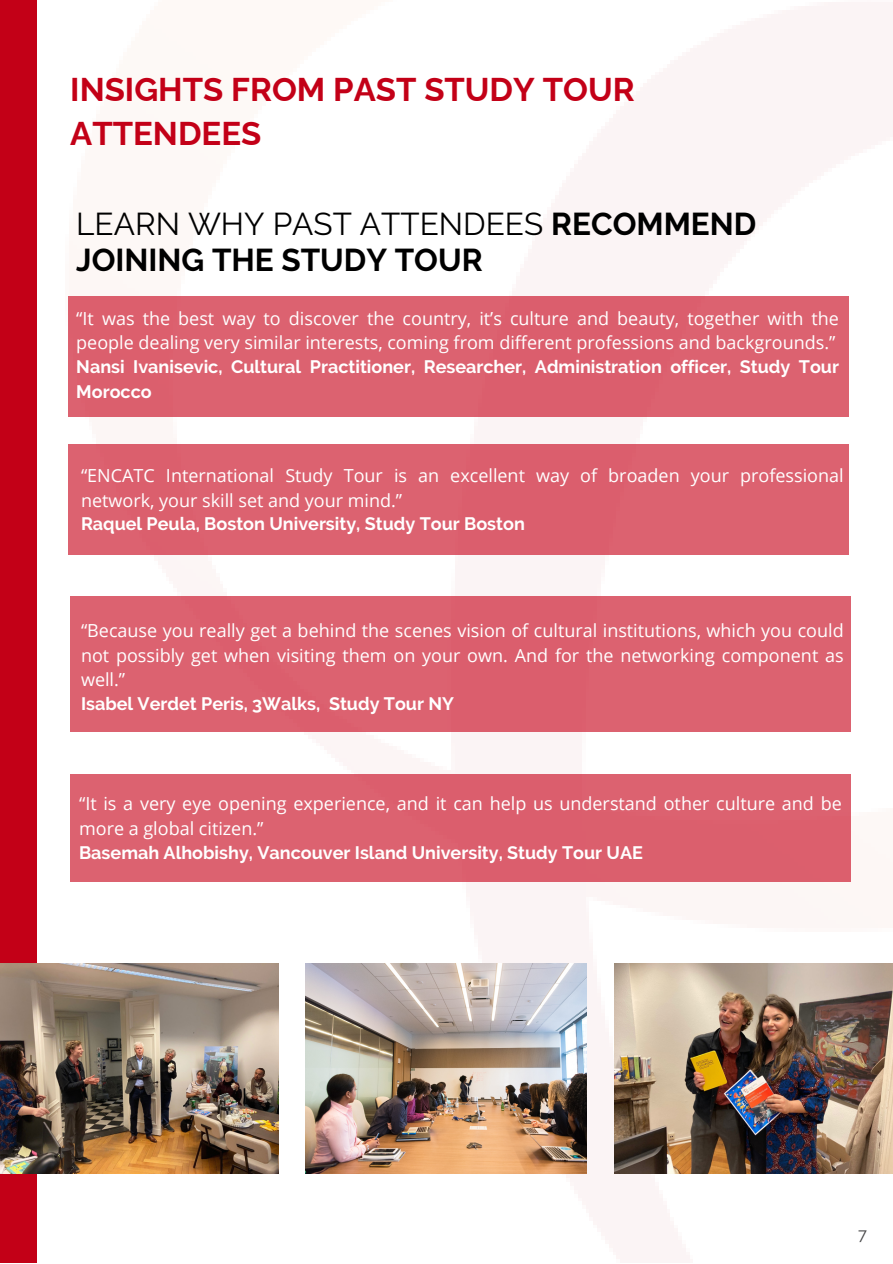
<style>
.page{position:relative;width:893px;height:1264px;background:#fff}
.page>*{position:absolute;margin:0;border:0;box-sizing:border-box;transform-origin:0 0}
.t1{font:700 32.85px/45px "Raleway";color:#c30017}
.t2{font:700 31.5px/36px "Raleway";color:#000}
.t3{font:18px/24.8px "Open Sans";color:#fff}
.t4{font:700 18px/24.8px "Raleway";color:#fff}
.t5{font:16.5px "Raleway";color:#434344}
.s1{font-weight:400}
</style>
<div class="page">
<img style="left:50px;top:2px;width:842px;height:1260px">
<div style="left:68px;top:296px;width:780px;height:120px;background:#dc6270"></div>
<div style="left:68px;top:444px;width:780px;height:111px;background:#dc6270"></div>
<div style="left:70px;top:596px;width:780px;height:136px;background:#dc6270"></div>
<div style="left:70px;top:774px;width:780px;height:107px;background:#dc6270"></div>
<div style="left:0;top:0;width:37px;height:1262px;background:#c30017"></div>
<img style="left:0;top:963px;width:278px;height:210px">
<img style="left:306px;top:963px;width:281px;height:210px">
<img style="left:614px;top:963px;width:278px;height:210px">
<p class="t1" style="left:70px;top:66px;width:566px">INSIGHTS FROM PAST STUDY TOUR<br>ATTENDEES</p>
<p class="t2" style="left:76px;top:206px;width:681px"><span class="s1">LEARN WHY PAST ATTENDEES</span> RECOMMEND<br>JOINING THE STUDY TOUR</p>
<p class="t3" style="left:76px;top:305px;width:764px">“It was the best way to discover the country, it’s culture and beauty, together with the people dealing very similar interests, coming from different professions and backgrounds.”</p>
<p class="t4" style="left:76px;top:354px;width:764px">Nansi Ivanisevic, Cultural Practitioner, Researcher, Administration officer, Study Tour<br>Morocco</p>
<p class="t3" style="left:81px;top:462px;width:764px">“ENCATC International Study Tour is an excellent way of broaden your professional network, your skill set and your mind.”</p>
<p class="t4" style="left:81px;top:511px;width:445px">Raquel Peula, Boston University, Study Tour Boston</p>
<p class="t3" style="left:81px;top:617px;width:764px;text-align:justify">“Because you really get a behind the scenes vision of cultural institutions, which you could not possibly get when visiting them on your own. And for the networking component as well.”</p>
<p class="t4" style="left:81px;top:691px;width:374px">Isabel Verdet Peris, 3Walks, Study Tour NY</p>
<p class="t3" style="left:79px;top:791px;width:764px">“It is a very eye opening experience, and it can help us understand other culture and be more a global citizen.”</p>
<p class="t4" style="left:79px;top:839px;width:565px">Basemah Alhobishy, Vancouver Island University, Study Tour UAE</p>
<p class="t5" style="left:858px;top:1224px;width:10px">7</p>
</div>
